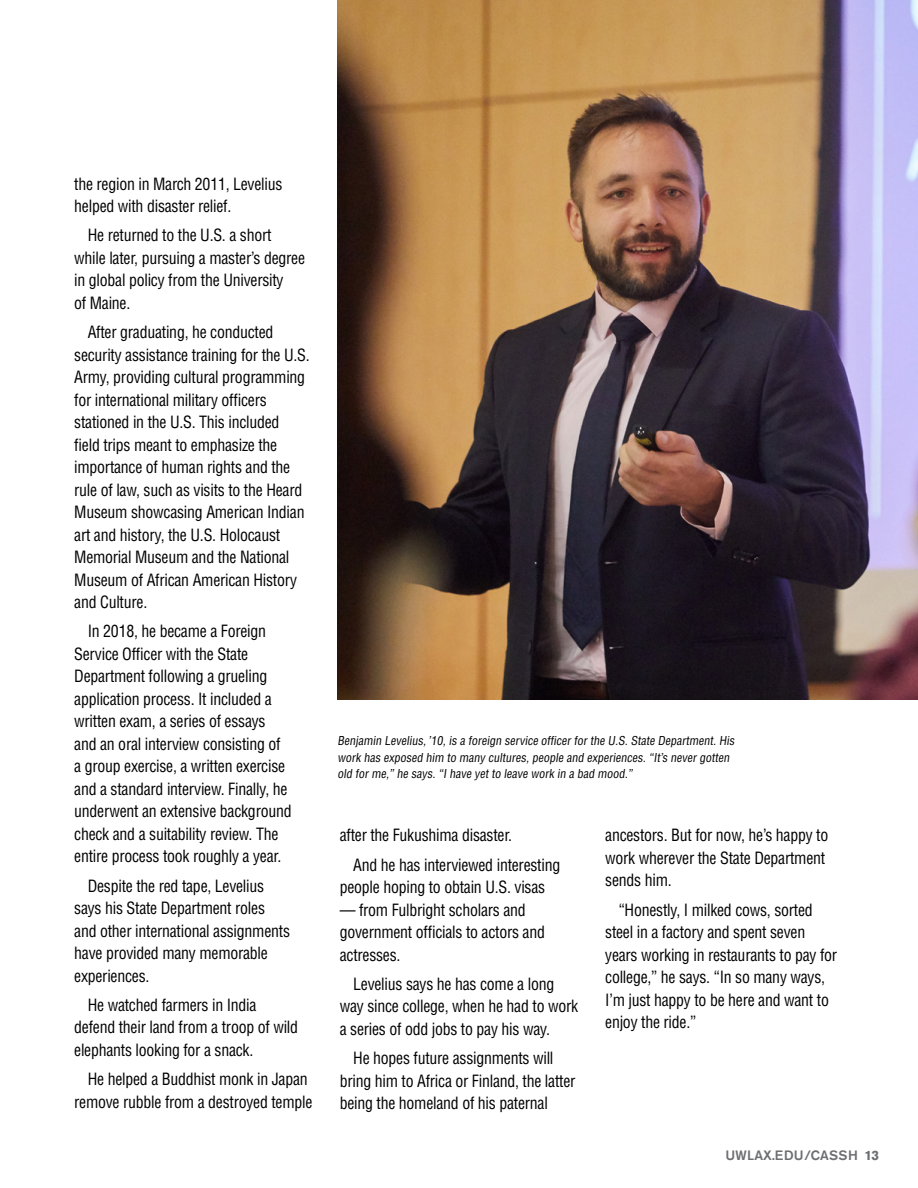
<style>
.page{position:relative;width:918px;height:1188px;background:#fff}
.page>*{position:absolute;margin:0;border:0;box-sizing:border-box;transform-origin:0 0}
.t1{font:condensed 16.5px/22.5px "Helvetica LT Std";letter-spacing:-.015em;color:#000;scale:.96 1}
.t2{font:500 13.5px "Akzidenz Grotesk Std";letter-spacing:.015em;color:#6d6e71}
.t3{font:condensed 12px/16.5px "Helvetica LT Std";color:#000}
.s1{font-weight:700}
</style>
<div class="page">
<img style="left:338px;top:0;width:580px;height:700px">
<p class="t1" style="left:74px;top:172px;width:218px">the region in March 2011, Levelius helped with disaster relief.</p>
<p class="t1" style="left:74px;top:224px;width:242px;text-indent:13px">He returned to the U.S. a short while later, pursuing a master’s degree in global policy from the University<br>of Maine.</p>
<p class="t1" style="left:74px;top:321px;width:247px;text-indent:13px">After graduating, he conducted security assistance training for the U.S.<br>Army, providing cultural programming for international military officers stationed in the U.S. This included<br>field trips meant to emphasize the importance of human rights and the rule of law, such as visits to the Heard Museum showcasing American Indian art and history, the U.S. Holocaust Memorial Museum and the National Museum of African American History and Culture.</p>
<p class="t1" style="left:74px;top:620px;width:228px;text-indent:13px">In 2018, he became a Foreign Service Officer with the State Department following a grueling application process. It included a written exam, a series of essays and an oral interview consisting of a group exercise, a written exercise and a standard interview. Finally, he underwent an extensive background check and a suitability review. The entire process took roughly a year.</p>
<p class="t1" style="left:74px;top:874px;width:226px;text-indent:13px">Despite the red tape, Levelius says his State Department roles and other international assignments have provided many memorable experiences.</p>
<p class="t1" style="left:74px;top:994px;width:235px;text-indent:13px">He watched farmers in India defend their land from a troop of wild elephants looking for a snack.</p>
<p class="t1" style="left:74px;top:1068px;width:250px;text-align:center">He helped a Buddhist monk in Japan remove rubble from a destroyed temple</p>
<p class="t3" style="left:337px;top:732px;width:401px">Benjamin Levelius,’10, is a foreign service officer for the U.S. State Department. His work has exposed him to many cultures, people and experiences. “It’s never gotten old for me,” he says. “I have yet to leave work in a bad mood.”</p>
<p class="t1" style="left:353px;top:821px;width:217px;line-height:29.2px;text-indent:-13px">after the Fukushima disaster.<br>And he has interviewed interesting</p>
<p class="t1" style="left:340px;top:876px;width:216px">people hoping to obtain U.S. visas</p>
<p class="t1" style="left:340px;top:898px;width:215px">— from Fulbright scholars and government officials to actors and actresses.</p>
<p class="t1" style="left:340px;top:972px;width:250px;text-indent:13px">Levelius says he has come a long way since college, when he had to work a series of odd jobs to pay his way.</p>
<p class="t1" style="left:340px;top:1047px;width:247px;text-indent:13px">He hopes future assignments will bring him to Africa or Finland, the latter being the homeland of his paternal</p>
<p class="t1" style="left:605px;top:824px;width:234px">ancestors. But for now, he’s happy to work wherever the State Department sends him.</p>
<p class="t1" style="left:605px;top:898px;width:243px;text-indent:13px">“Honestly, I milked cows, sorted steel in a factory and spent seven years working in restaurants to pay for college,” he says. “In so many ways,<br>I’m just happy to be here and want to enjoy the ride.”</p>
<p class="t2" style="left:725px;top:1147px;width:155px">UWLAX.EDU/CASSH <span class="s1">13</span></p>
</div>
